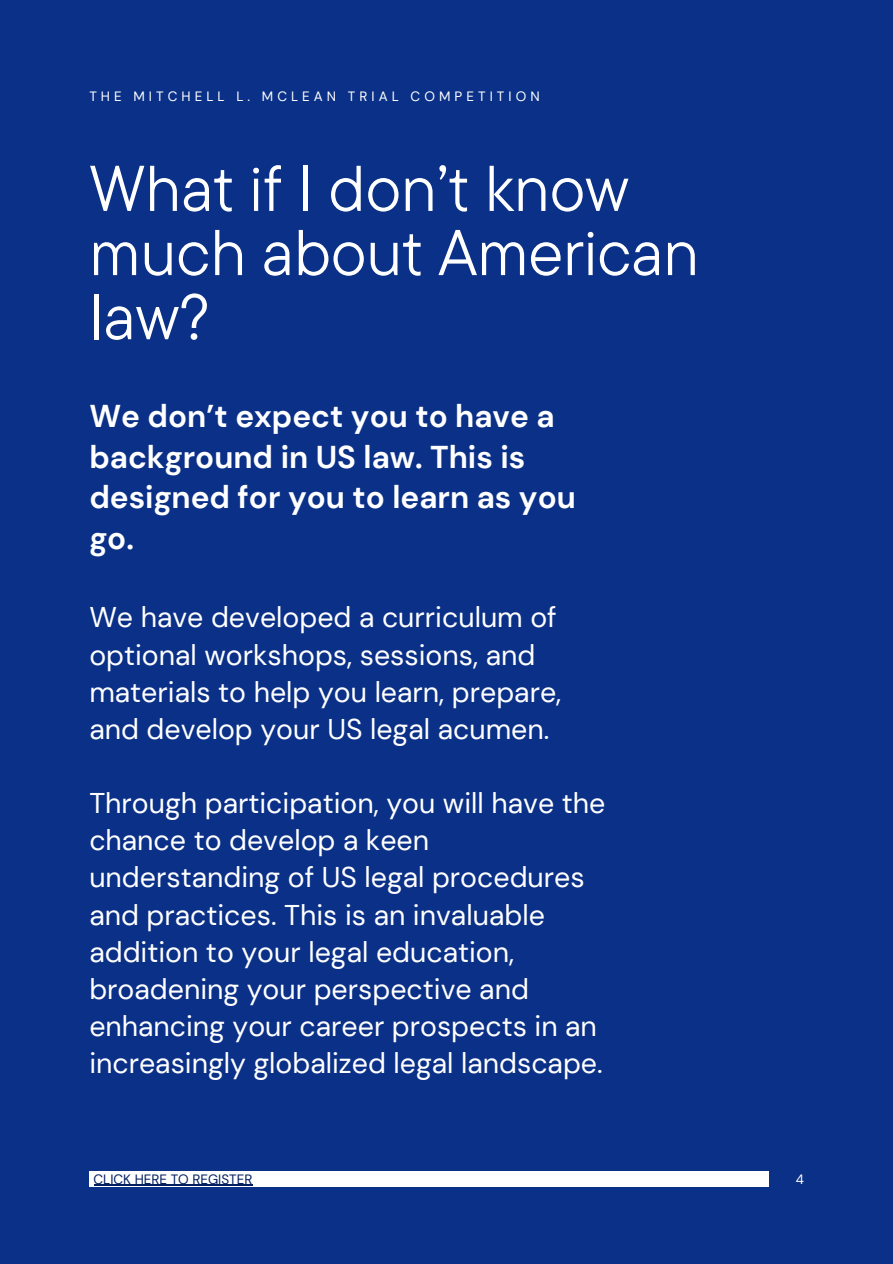
<style>
.page{position:relative;width:893px;height:1264px;background:#fff}
.page>*{position:absolute;margin:0;border:0;box-sizing:border-box;transform-origin:0 0}
.t1{font:64.5px/64.2px "TT Commons Pro";color:#fff}
.t2{font:700 31.5px/40.5px "DM Sans";color:#fff}
.t3{font:28.5px/37.2px "DM Sans";color:#fff}
.t4{font:13.5px "DM Sans";letter-spacing:.3em;color:#fff}
.t5{font:13.5px "DM Sans";color:#041f60}
</style>
<div class="page">
<div style="left:0;top:0;width:892px;height:1263px;background:#0a3087"></div>
<div style="left:89px;top:1171px;width:680px;height:16px;background:#fff"></div>
<hr style="left:94px;top:1184px;width:158px;height:1px;background:#041f60">
<p class="t4" style="left:89px;top:88px;width:452px">THE MITCHELL L. MCLEAN TRIAL COMPETITION</p>
<p class="t1" style="left:89px;top:155px;width:611px">What if I don’t know much about American law?</p>
<p class="t2" style="left:89px;top:396px;width:488px">We don’t expect you to have a background in US law. This is designed for you to learn as you go.</p>
<p class="t3" style="left:89px;top:599px;width:473px">We have developed a curriculum of optional workshops, sessions, and materials to help you learn, prepare, and develop your US legal acumen.</p>
<p class="t3" style="left:89px;top:784px;width:517px">Through participation, you will have the chance to develop a keen understanding of US legal procedures and practices. This is an invaluable addition to your legal education, broadening your perspective and enhancing your career prospects in an increasingly globalized legal landscape.</p>
<p class="t5" style="left:94px;top:1170px;width:160px">CLICK HERE TO REGISTER</p>
<p class="t4" style="left:795px;top:1170px;width:10px">4</p>
</div>
